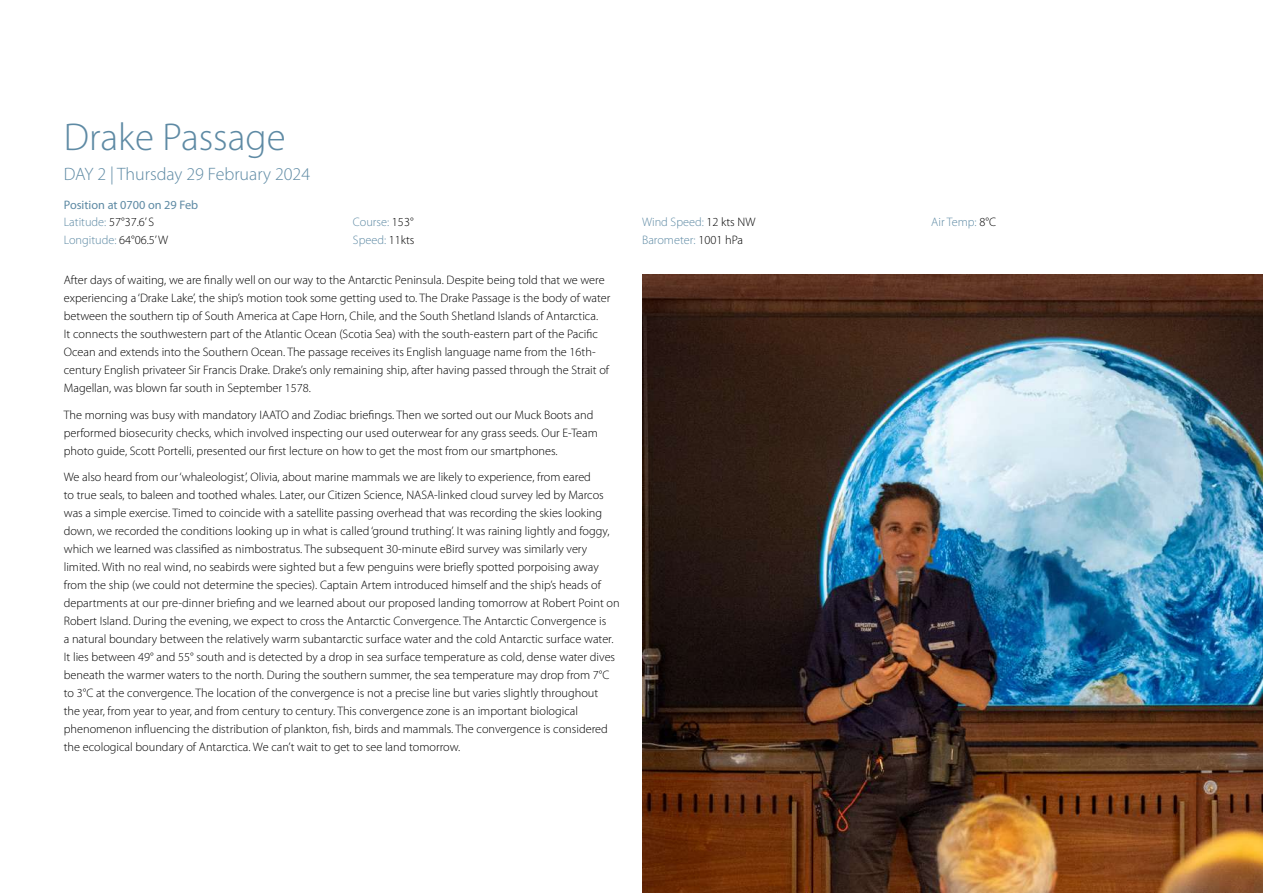
<style>
.page{position:relative;width:1263px;height:893px;background:#fff}
.page>*{position:absolute;margin:0;border:0;box-sizing:border-box;transform-origin:0 0}
.t1{font:300 39px "Myriad Pro";color:#5e8aa4}
.t2{font:300 18px "Myriad Pro";color:#5e8aa4}
.t3{font:300 12.3px/18px "Myriad Pro";color:#000}
.t4{font:300 12.3px/18px "Myriad Pro";color:#5e8aa4}
.t5{font:12.3px/18px "Myriad Pro";color:#5e8aa4}
.s1{font-weight:300}
.s2{font-weight:300;color:#000}
.s3{color:#000}
</style>
<div class="page">
<img style="left:642px;top:275px;width:621px;height:618px">
<h1 class="t1" style="left:64px;top:115px;width:223px">Drake Passage</h1>
<h2 class="t2" style="left:64px;top:164px;width:248px">DAY 2 | Thursday 29 February 2024</h2>
<p class="t5" style="left:64px;top:195px;width:136px">Position at 0700 on 29 Feb<br><span class="s1">Latitude:</span> <span class="s2">57°37.6’ S<br></span><span class="s1">Longitude:</span> <span class="s2">64°06.5’ W</span></p>
<p class="t4" style="left:353px;top:214px;width:63px">Course: <span class="s3">153°<br></span>Speed: <span class="s3">11kts</span></p>
<p class="t4" style="left:642px;top:214px;width:115px">Wind Speed: <span class="s3">12 kts NW<br></span>Barometer: <span class="s3">1001 hPa</span></p>
<p class="t4" style="left:931px;top:214px;width:66px">Air Temp: <span class="s3">8°C</span></p>
<p class="t3" style="left:64px;top:271px;width:548px">After days of waiting, we are finally well on our way to the Antarctic Peninsula. Despite being told that we were experiencing a ‘Drake Lake’, the ship’s motion took some getting used to. The Drake Passage is the body of water between the southern tip of South America at Cape Horn, Chile, and the South Shetland Islands of Antarctica.<br>It connects the southwestern part of the Atlantic Ocean (Scotia Sea) with the south-eastern part of the Pacific Ocean and extends into the Southern Ocean. The passage receives its English language name from the 16th&shy;century English privateer Sir Francis Drake. Drake’s only remaining ship, after having passed through the Strait of Magellan, was blown far south in September 1578.</p>
<p class="t3" style="left:64px;top:406px;width:536px">The morning was busy with mandatory IAATO and Zodiac briefings. Then we sorted out our Muck Boots and performed biosecurity checks, which involved inspecting our used outerwear for any grass seeds. Our E-Team photo guide, Scott Portelli, presented our first lecture on how to get the most from our smartphones.</p>
<p class="t3" style="left:64px;top:468px;width:557px">We also heard from our ‘whaleologist’, Olivia, about marine mammals we are likely to experience, from eared<br>to true seals, to baleen and toothed whales. Later, our Citizen Science, NASA-linked cloud survey led by Marcos was a simple exercise. Timed to coincide with a satellite passing overhead that was recording the skies looking down, we recorded the conditions looking up in what is called ‘ground truthing’. It was raining lightly and foggy, which we learned was classified as nimbostratus. The subsequent 30-minute eBird survey was similarly very limited. With no real wind, no seabirds were sighted but a few penguins were briefly spotted porpoising away from the ship (we could not determine the species). Captain Artem introduced himself and the ship’s heads of departments at our pre-dinner briefing and we learned about our proposed landing tomorrow at Robert Point on Robert Island. During the evening, we expect to cross the Antarctic Convergence. The Antarctic Convergence is<br>a natural boundary between the relatively warm subantarctic surface water and the cold Antarctic surface water.<br>It lies between 49° and 55° south and is detected by a drop in sea surface temperature as cold, dense water dives beneath the warmer waters to the north. During the southern summer, the sea temperature may drop from 7°C to 3°C at the convergence. The location of the convergence is not a precise line but varies slightly throughout<br>the year, from year to year, and from century to century. This convergence zone is an important biological phenomenon influencing the distribution of plankton, fish, birds and mammals. The convergence is considered the ecological boundary of Antarctica. We can’t wait to get to see land tomorrow.</p>
</div>
